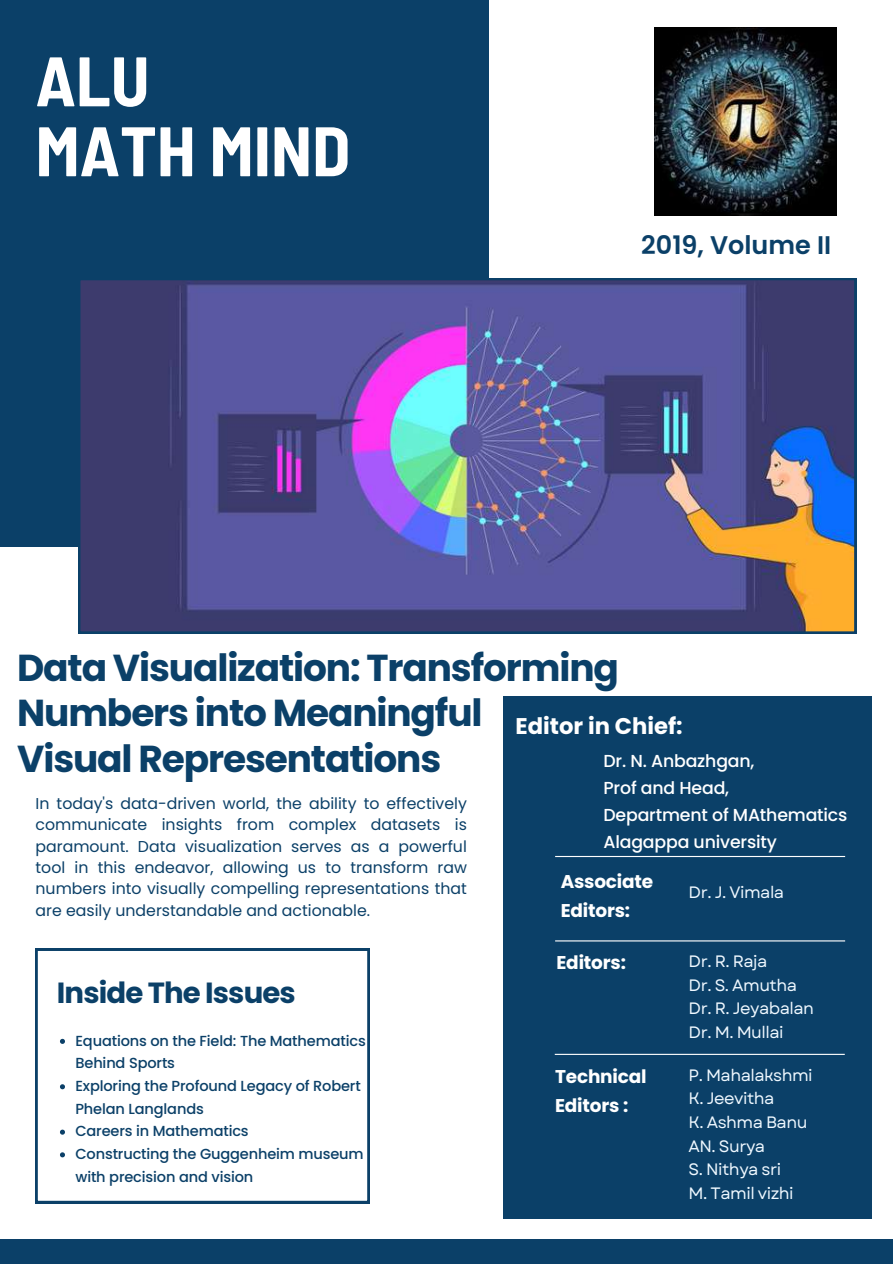
<style>
.page{position:relative;width:893px;height:1264px;background:#fff}
.page>*{position:absolute;margin:0;border:0;box-sizing:border-box;transform-origin:0 0}
.t1{font:700 semi-condensed 69.9px/69.9px "Barlow";color:#fff}
.t2{font:700 37.5px/45px "Poppins";letter-spacing:-.03em;color:#0b4068}
.t3{font:700 29.1px "Poppins";letter-spacing:-.03em;color:#0b4068}
.t4{font:600 25.5px "Poppins";color:#0b4068}
.t5{font:700 22.65px "Poppins";color:#fff}
.t6{font:700 18.45px/29.2px "Poppins";letter-spacing:-.01em;color:#fff}
.t7{font:500 17.4px/27px "Poppins";letter-spacing:-.01em;color:#fff}
.t8{font:16.5px/23.7px "Garet";letter-spacing:-.03em;color:#eff8ff}
.t9{font:15.75px/21.3px "Poppins";color:#0b4068;text-align:justify}
.t10{font:500 14.55px/22.6px "Poppins";letter-spacing:-.01em;color:#0b4068}
</style>
<div class="page">
<div style="left:0;top:0;width:489px;height:546px;background:#0b4068"></div>
<div style="left:0;top:1239px;width:892px;height:24px;background:#0b4068"></div>
<svg style="left:78px;top:278px;width:778px;height:355px;background:#5a5791"></svg>
<img style="left:654px;top:27px;width:182px;height:188px">
<div style="left:503px;top:696px;width:369px;height:522px;background:#0b4068"></div>
<svg style="left:36px;top:948px;width:333px;height:254px"></svg>
<svg style="left:60px;top:1038px;width:5px;height:5px"></svg>
<svg style="left:60px;top:1084px;width:5px;height:5px"></svg>
<svg style="left:60px;top:1129px;width:5px;height:5px"></svg>
<svg style="left:60px;top:1152px;width:5px;height:5px"></svg>
<hr style="left:555px;top:856px;width:290px;height:1px;background:#fff">
<hr style="left:555px;top:940px;width:290px;height:1px;background:#fff">
<hr style="left:554px;top:1053px;width:290px;height:1px;background:#fff">
<h1 class="t1" style="left:36px;top:43px;width:316px">ALU<br>MATH MIND</h1>
<h3 class="t4" style="left:641px;top:227px;width:191px">2019, Volume II</h3>
<h2 class="t2" style="left:17px;top:646px;width:603px">Data Visualization: Transforming<br>Numbers into Meaningful<br>Visual Representations</h2>
<h3 class="t5" style="left:515px;top:710px;width:168px">Editor in Chief:</h3>
<p class="t7" style="left:603px;top:747px;width:245px">Dr. N. Anbazhgan,<br>Prof and Head,<br>Department of MAthematics<br>Alagappa university</p>
<p class="t9" style="left:36px;top:792px;width:433px">In today's data-driven world, the ability to effectively communicate insights from complex datasets is paramount. Data visualization serves as a powerful tool in this endeavor, allowing us to transform raw numbers into visually compelling representations that are easily understandable and actionable.</p>
<p class="t6" style="left:560px;top:866px;width:94px">Associate<br>Editors:</p>
<p class="t8" style="left:688px;top:880px;width:97px">Dr. J. Vimala</p>
<h3 class="t3" style="left:57px;top:972px;width:240px">Inside The Issues</h3>
<p class="t10" style="left:75px;top:1029px;width:292px">Equations on the Field: The Mathematics<br>Behind Sports<br>Exploring the Profound Legacy of Robert<br>Phelan Langlands<br>Careers in Mathematics<br>Constructing the Guggenheim museum with precision and vision</p>
<p class="t6" style="left:556px;top:948px;width:71px">Editors:</p>
<p class="t8" style="left:688px;top:949px;width:127px">Dr. R. Raja<br>Dr. S. Amutha<br>Dr. R. Jeyabalan<br>Dr. M. Mullai</p>
<p class="t6" style="left:555px;top:1061px;width:93px">Technical<br>Editors :</p>
<p class="t8" style="left:688px;top:1063px;width:126px">P. Mahalakshmi<br>K. Jeevitha<br>K. Ashma Banu<br>AN. Surya<br>S. Nithya sri<br>M. Tamil vizhi</p>
</div>
